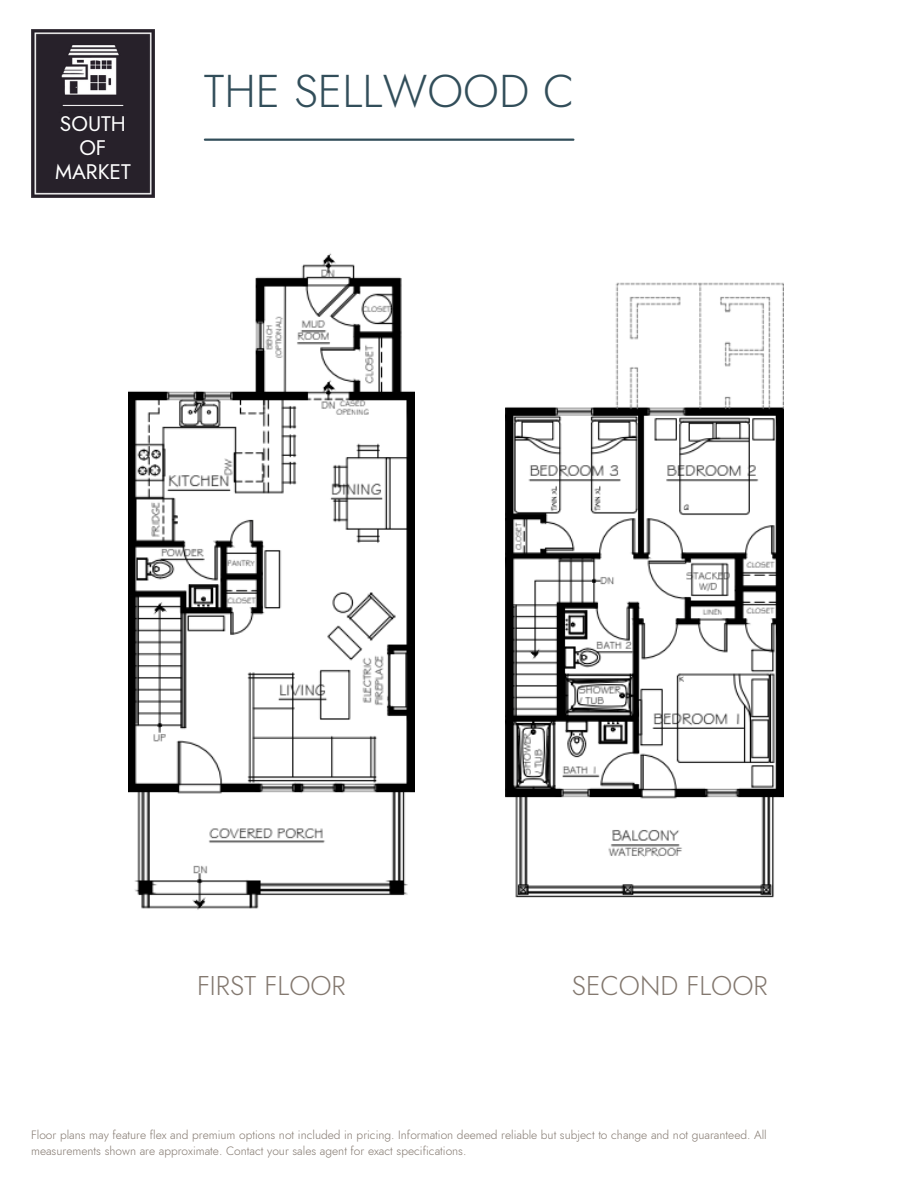
<style>
.page{position:relative;width:918px;height:1188px;background:#fff}
.page>*{position:absolute;margin:0;border:0;box-sizing:border-box;transform-origin:0 0}
.t1{font:300 45.75px "Jost";color:#324e5a}
.t2{font:300 27px "Jost";color:#83786f}
.t3{font:21px/23.7px "Jost";color:#fff;text-align:center}
.t4{font:300 12px/16px "Jost";color:#83786f}
</style>
<div class="page">
<img style="left:31px;top:30px;width:124px;height:167px">
<hr style="left:205px;top:139px;width:368px;height:2px;background:#324e5a">
<div style="left:44px;top:113px;width:93px;height:71px;background:#27212a"></div>
<img style="left:129px;top:253px;width:286px;height:657px">
<img style="left:506px;top:282px;width:278px;height:616px">
<h2 class="t3" style="left:55px;top:112px;width:77px">SOUTH<br>OF<br>MARKET</h2>
<p class="t1" style="left:204px;top:58px;width:372px">THE SELLWOOD C</p>
<h2 class="t2" style="left:197px;top:966px;width:150px">FIRST FLOOR</h2>
<p class="t2" style="left:572px;top:966px;width:197px">SECOND FLOOR</p>
<p class="t4" style="left:31px;top:1127px;width:737px">Floor plans may feature flex and premium options not included in pricing. Information deemed reliable but subject to change and not guaranteed. All measurements shown are approximate. Contact your sales agent for exact specifications.</p>
</div>
